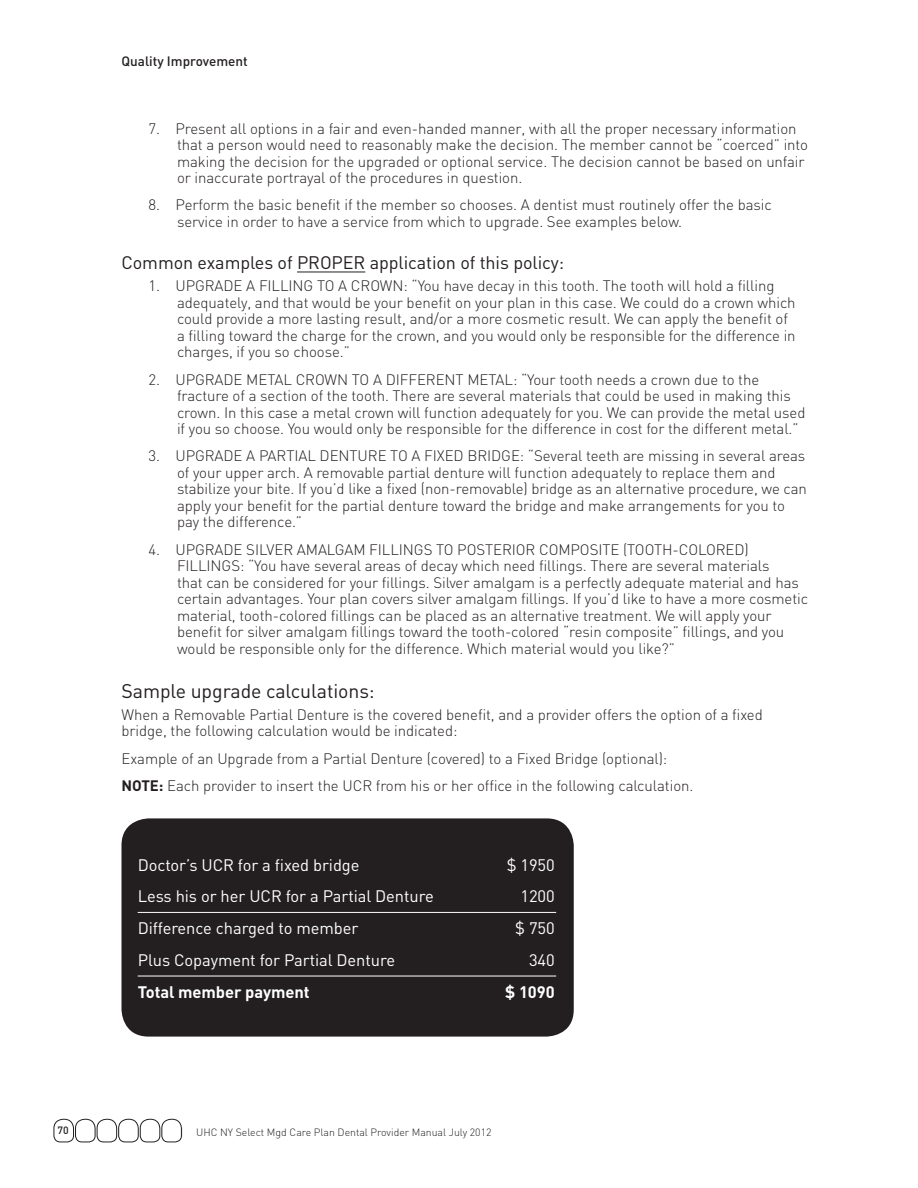
<style>
.page{position:relative;width:918px;height:1188px;background:#fff}
.page>*{position:absolute;margin:0;border:0;box-sizing:border-box;transform-origin:0 0}
.t1{font:19.5px "DIN";letter-spacing:-.005em;color:#231f20}
.t2{font:18px "DIN";letter-spacing:-.005em;color:#231f20}
.t3{font:16.5px "DIN";letter-spacing:-.005em;color:#fff}
.t4{font:700 16.5px "DIN";letter-spacing:-.005em;color:#fff}
.t5{font:300 15px/16.5px "DIN";letter-spacing:-.005em;color:#231f20}
.t6{font:500 13.5px "DIN";color:#231f20}
.t7{font:300 10.5px "DIN";color:#231f20}
.t8{font:500 10.5px "DIN";color:#231f20}
.s1{font-weight:700}
</style>
<div class="page">
<svg style="left:53px;top:1118px;width:129px;height:25px"></svg>
<hr style="left:297px;top:272px;width:68px;height:1px;background:#231f20">
<div style="left:122px;top:818px;width:452px;height:219px;background:#231f20;border-radius:27px"></div>
<hr style="left:138px;top:912px;width:418px;height:1px;background:#fff">
<hr style="left:138px;top:976px;width:418px;height:1px;background:#fff">
<p class="t6" style="left:122px;top:53px;width:128px">Quality Improvement</p>
<p class="t5" style="left:177px;top:120px;width:633px;text-indent:-28px">7. Present all options in a fair and even-handed manner, with all the proper necessary information that a person would need to reasonably make the decision. The member cannot be “coerced” into making the decision for the upgraded or optional service. The decision cannot be based on unfair or inaccurate portrayal of the procedures in question.</p>
<p class="t5" style="left:177px;top:197px;width:596px;text-indent:-28px">8. Perform the basic benefit if the member so chooses. A dentist must routinely offer the basic service in order to have a service from which to upgrade. See examples below.</p>
<p class="t2" style="left:122px;top:252px;width:444px">Common examples of PROPER application of this policy:</p>
<p class="t5" style="left:177px;top:278px;width:620px;text-indent:-28px">1. UPGRADE A FILLING TO A CROWN: “You have decay in this tooth. The tooth will hold a filling adequately, and that would be your benefit on your plan in this case. We could do a crown which could provide a more lasting result, and/or a more cosmetic result. We can apply the benefit of a filling toward the charge for the crown, and you would only be responsible for the difference in charges, if you so choose.”</p>
<p class="t5" style="left:177px;top:371px;width:630px;text-indent:-28px">2. UPGRADE METAL CROWN TO A DIFFERENT METAL: “Your tooth needs a crown due to the fracture of a section of the tooth. There are several materials that could be used in making this crown. In this case a metal crown will function adequately for you. We can provide the metal used if you so choose. You would only be responsible for the difference in cost for the different metal.”</p>
<p class="t5" style="left:177px;top:448px;width:631px;text-indent:-28px">3. UPGRADE A PARTIAL DENTURE TO A FIXED BRIDGE: “Several teeth are missing in several areas of your upper arch. A removable partial denture will function adequately to replace them and stabilize your bite. If you’d like a fixed (non-removable) bridge as an alternative procedure, we can apply your benefit for the partial denture toward the bridge and make arrangements for you to pay the difference.”</p>
<p class="t5" style="left:177px;top:541px;width:633px;text-indent:-28px">4. UPGRADE SILVER AMALGAM FILLINGS TO POSTERIOR COMPOSITE (TOOTH-COLORED)<br>FILLINGS: “You have several areas of decay which need fillings. There are several materials<br>that can be considered for your fillings. Silver amalgam is a perfectly adequate material and has certain advantages. Your plan covers silver amalgam fillings. If you’d like to have a more cosmetic material, tooth-colored fillings can be placed as an alternative treatment. We will apply your benefit for silver amalgam fillings toward the tooth-colored “resin composite” fillings, and you would be responsible only for the difference. Which material would you like?”</p>
<h1 class="t1" style="left:122px;top:679px;width:255px">Sample upgrade calculations:</h1>
<p class="t5" style="left:122px;top:706px;width:643px">When a Removable Partial Denture is the covered benefit, and a provider offers the option of a fixed bridge, the following calculation would be indicated:</p>
<p class="t5" style="left:122px;top:744px;width:573px;line-height:27.3px">Example of an Upgrade from a Partial Denture (covered) to a Fixed Bridge (optional):<br><span class="s1">NOTE:</span> Each provider to insert the UCR from his or her office in the following calculation.</p>
<p class="t3" style="left:138px;top:854px;width:223px">Doctor’s UCR for a fixed bridge</p>
<p class="t3" style="left:507px;top:854px;width:49px">$ 1950</p>
<p class="t3" style="left:138px;top:886px;width:298px">Less his or her UCR for a Partial Denture</p>
<p class="t3" style="left:520px;top:886px;width:36px">1200</p>
<p class="t3" style="left:138px;top:918px;width:222px">Difference charged to member</p>
<p class="t3" style="left:515px;top:918px;width:41px">$ 750</p>
<p class="t3" style="left:138px;top:950px;width:259px">Plus Copayment for Partial Denture</p>
<p class="t3" style="left:529px;top:950px;width:27px">340</p>
<p class="t4" style="left:138px;top:981px;width:174px">Total member payment</p>
<p class="t4" style="left:505px;top:981px;width:51px">$ 1090</p>
<p class="t8" style="left:58px;top:1124px;width:13px">70</p>
<p class="t7" style="left:196px;top:1125px;width:297px">UHC NY Select Mgd Care Plan Dental Provider Manual July 2012</p>
</div>
